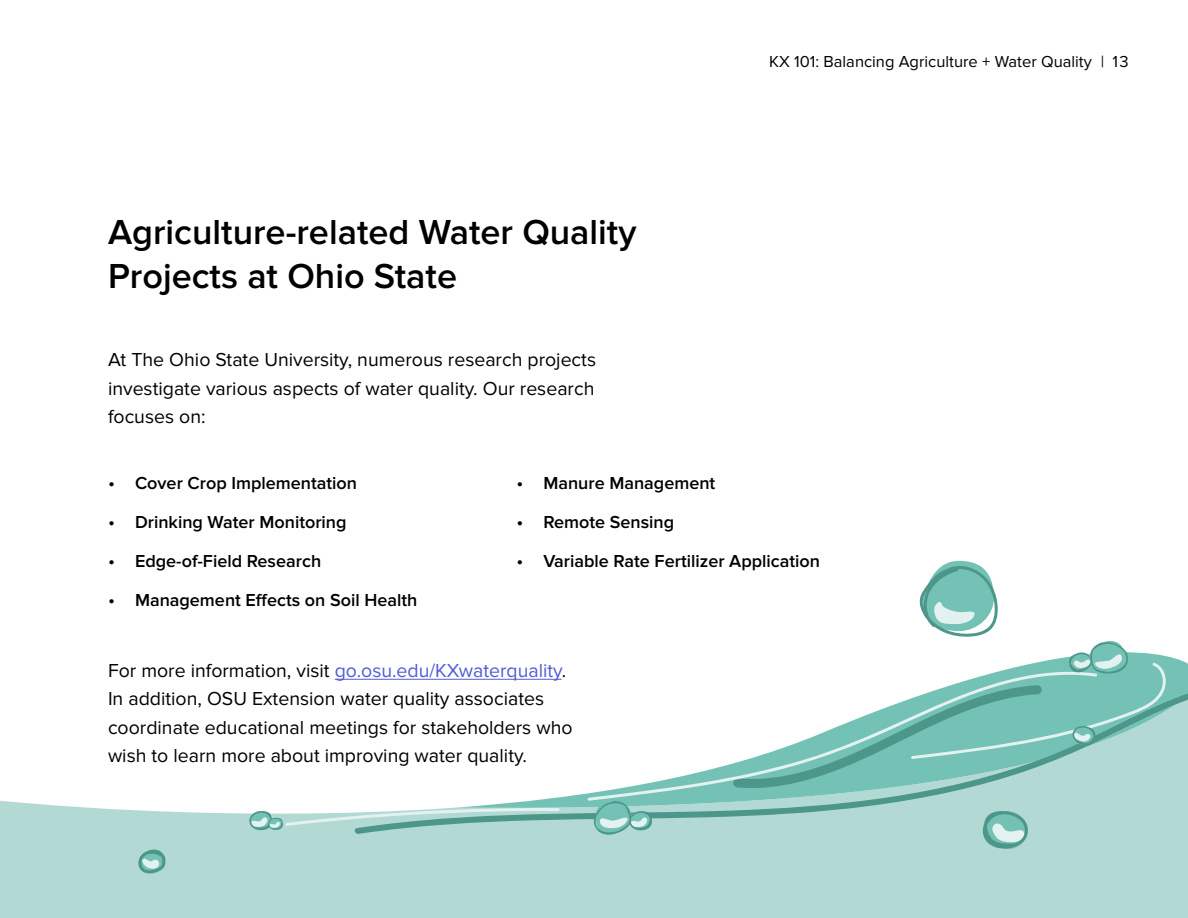
<style>
.page{position:relative;width:1188px;height:918px;background:#fff}
.page>*{position:absolute;margin:0;border:0;box-sizing:border-box;transform-origin:0 0}
.Heading_03{font:600 36px/43.2px "Proxima Nova";color:#000}
.t1{font:19.5px/28.5px "Proxima Nova";color:#000;text-align:justify}
.t2{font:600 18px "Proxima Nova";color:#000}
.t3{font:16.5px "Proxima Nova";color:#000}
.s1{font-style:italic}
.s2{font-weight:400;font-size:19.5px}
.s3{color:#4f5cd6}
</style>
<div class="page">
<div style="left:0;top:800px;width:1188px;height:118px;background:#b3d9d4"></div>
<svg style="left:455px;top:656px;width:733px;height:34px"></svg>
<svg style="left:353px;top:690px;width:835px;height:144px"></svg>
<svg style="left:587px;top:669px;width:511px;height:132px"></svg>
<svg style="left:138px;top:848px;width:27px;height:27px"></svg>
<svg style="left:983px;top:810px;width:46px;height:40px"></svg>
<svg style="left:249px;top:808px;width:311px;height:23px"></svg>
<svg style="left:733px;top:561px;width:433px;height:230px"></svg>
<svg style="left:594px;top:801px;width:58px;height:35px"></svg>
<hr style="left:335px;top:679px;width:227px;height:1px;background:#4f5cd6">
<p class="Heading_03" style="left:108px;top:212px;width:530px">Agriculture-related Water Quality<br>Projects at Ohio State</p>
<p class="t1" style="left:108px;top:346px;width:490px">At The Ohio State University, numerous research projects investigate various aspects of water quality. Our research focuses on:</p>
<p class="t3" style="left:769px;top:52px;width:361px">KX 101: Balancing Agriculture + Water Quality <span class="s1">|</span> 13</p>
<p class="t2" style="left:108px;top:472px;width:251px"><span class="s2">•</span> Cover Crop Implementation</p>
<p class="t2" style="left:108px;top:511px;width:240px"><span class="s2">•</span> Drinking Water Monitoring</p>
<p class="t2" style="left:108px;top:550px;width:215px"><span class="s2">•</span> Edge-of-Field Research</p>
<p class="t2" style="left:108px;top:589px;width:311px"><span class="s2">•</span> Management Effects on Soil Health</p>
<p class="t2" style="left:516px;top:472px;width:200px"><span class="s2">•</span> Manure Management</p>
<p class="t2" style="left:516px;top:511px;width:159px"><span class="s2">•</span> Remote Sensing</p>
<p class="t2" style="left:516px;top:550px;width:305px"><span class="s2">•</span> Variable Rate Fertilizer Application</p>
<p class="t1" style="left:108px;top:656px;width:460px">For more information, visit <span class="s3">go.osu.edu/KXwaterquality</span>.</p>
<p class="t1" style="left:108px;top:685px;width:466px;text-align:left">In addition, OSU Extension water quality associates coordinate educational meetings for stakeholders who wish to learn more about improving water quality.</p>
</div>
